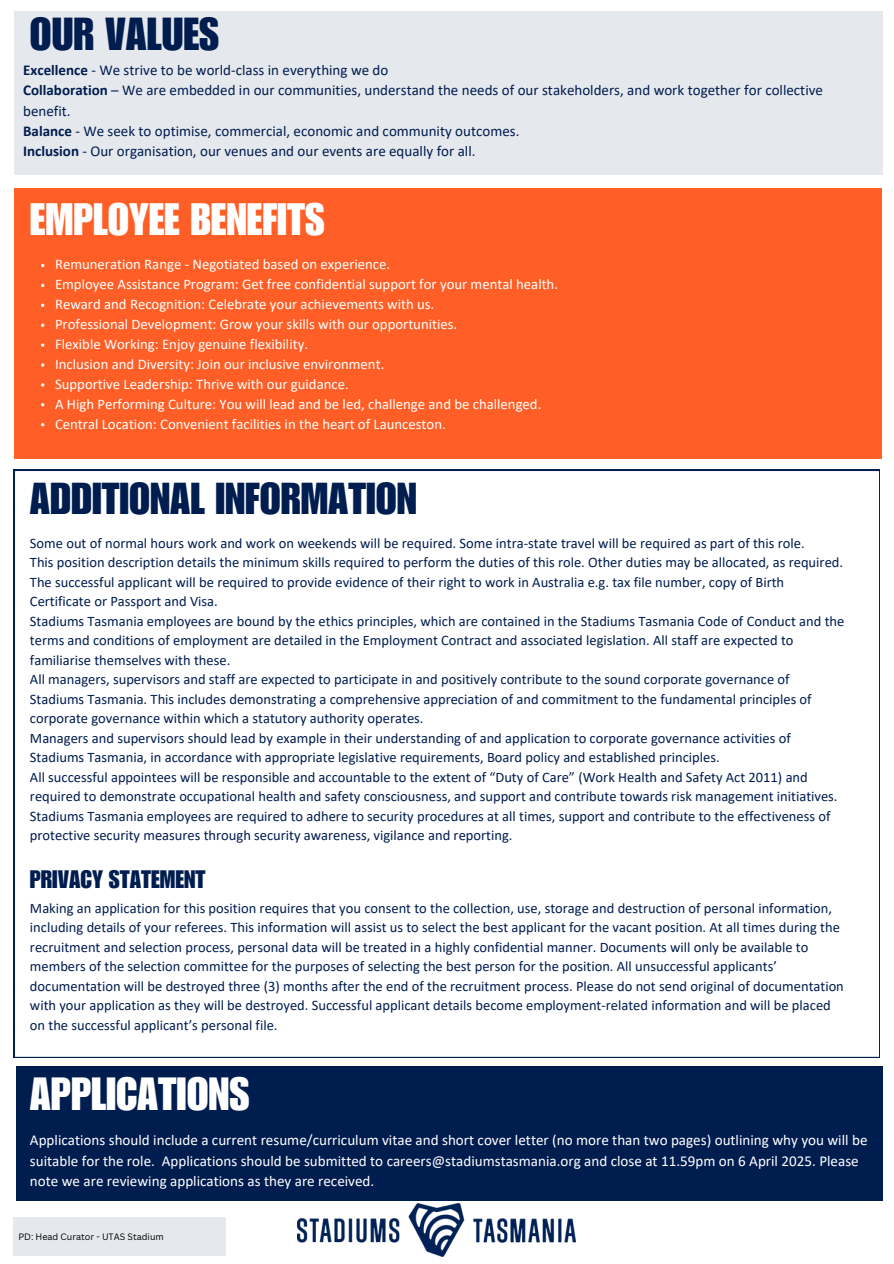
<style>
.page{position:relative;width:894px;height:1264px;background:#fff}
.page>*{position:absolute;margin:0;border:0;box-sizing:border-box;transform-origin:0 0}
.t1{font:45.3px "Impact LT Std";color:#fff}
.t2{font:45px "Impact LT Std";color:#001d4f}
.t3{font:44.25px "Impact LT Std";color:#fff}
.t4{font:43.5px "Impact LT Std";color:#001d4f}
.t5{font:24.6px "Impact LT Std";color:#001d4f}
.t6{font:15.15px/20.7px "Calibri";color:#fff}
.t7{font:15px/20.2px "Calibri";color:#001d4f}
.t8{font:14.7px "Calibri";color:#fff}
.t9{font:14.55px/19.5px "Calibri";color:#001d4f}
.t10{font:9px "Canva Sans";color:#000}
.s1{font-weight:700}
</style>
<div class="page">
<div style="left:14px;top:11px;width:868px;height:57px;background:#e5e8ed"></div>
<div style="left:14px;top:68px;width:868px;height:106px;background:#e5e8ed"></div>
<div style="left:14px;top:188px;width:868px;height:270px;background:#ff5f26"></div>
<img style="left:297px;top:1203px;width:278px;height:52px">
<div style="left:14px;top:1216px;width:212px;height:39px;background:#e5e8ed"></div>
<div style="left:16px;top:1066px;width:866px;height:135px;background:#001d4f"></div>
<svg style="left:14px;top:470px;width:865px;height:587px"></svg>
<svg style="left:41px;top:323px;width:3px;height:4px"></svg>
<svg style="left:41px;top:343px;width:3px;height:4px"></svg>
<h2 class="t2" style="left:30px;top:18px;width:191px">OUR VALUES</h2>
<h1 class="t7" style="left:23px;top:61px;width:801px"><span class="s1">Excellence</span> - We strive to be world-class in everything we do<br><span class="s1">Collaboration</span> – We are embedded in our communities, understand the needs of our stakeholders, and work together for collective benefit.<br><span class="s1">Balance</span> - We seek to optimise, commercial, economic and community outcomes.<br><span class="s1">Inclusion</span> - Our organisation, our venues and our events are equally for all.</h1>
<p class="t3" style="left:30px;top:203px;width:296px">EMPLOYEE BENEFITS</p>
<p class="t8" style="left:55px;top:258px;width:336px">Remuneration Range - Negotiated based on experience.</p>
<p class="t8" style="left:55px;top:278px;width:504px">Employee Assistance Program: Get free confidential support for your mental health.</p>
<p class="t8" style="left:55px;top:298px;width:381px">Reward and Recognition: Celebrate your achievements with us.</p>
<p class="t8" style="left:55px;top:318px;width:403px">Professional Development: Grow your skills with our opportunities.</p>
<p class="t8" style="left:55px;top:338px;width:254px">Flexible Working: Enjoy genuine flexibility.</p>
<p class="t8" style="left:55px;top:358px;width:331px">Inclusion and Diversity: Join our inclusive environment.</p>
<p class="t8" style="left:55px;top:378px;width:295px">Supportive Leadership: Thrive with our guidance.</p>
<p class="t8" style="left:55px;top:397px;width:488px">A High Performing Culture: You will lead and be led, challenge and be challenged.</p>
<h2 class="t8" style="left:55px;top:417px;width:392px">Central Location: Convenient facilities in the heart of Launceston.</h2>
<h2 class="t4" style="left:30px;top:483px;width:388px">ADDITIONAL INFORMATION</h2>
<h2 class="t9" style="left:30px;top:534px;width:815px">Some out of normal hours work and work on weekends will be required. Some intra-state travel will be required as part of this role.<br>This position description details the minimum skills required to perform the duties of this role. Other duties may be allocated, as required.<br>The successful applicant will be required to provide evidence of their right to work in Australia e.g. tax file number, copy of Birth Certificate or Passport and Visa.<br>Stadiums Tasmania employees are bound by the ethics principles, which are contained in the Stadiums Tasmania Code of Conduct and the terms and conditions of employment are detailed in the Employment Contract and associated legislation. All staff are expected to familiarise themselves with these.<br>All managers, supervisors and staff are expected to participate in and positively contribute to the sound corporate governance of Stadiums Tasmania. This includes demonstrating a comprehensive appreciation of and commitment to the fundamental principles of corporate governance within which a statutory authority operates.<br>Managers and supervisors should lead by example in their understanding of and application to corporate governance activities of Stadiums Tasmania, in accordance with appropriate legislative requirements, Board policy and established principles.<br>All successful appointees will be responsible and accountable to the extent of “Duty of Care” (Work Health and Safety Act 2011) and required to demonstrate occupational health and safety consciousness, and support and contribute towards risk management initiatives.<br>Stadiums Tasmania employees are required to adhere to security procedures at all times, support and contribute to the effectiveness of protective security measures through security awareness, vigilance and reporting.</h2>
<p class="t5" style="left:30px;top:870px;width:177px">PRIVACY STATEMENT</p>
<p class="t9" style="left:30px;top:899px;width:815px">Making an application for this position requires that you consent to the collection, use, storage and destruction of personal information, including details of your referees. This information will assist us to select the best applicant for the vacant position. At all times during the recruitment and selection process, personal data will be treated in a highly confidential manner. Documents will only be available to members of the selection committee for the purposes of selecting the best person for the position. All unsuccessful applicants’ documentation will be destroyed three (3) months after the end of the recruitment process. Please do not send original of documentation with your application as they will be destroyed. Successful applicant details become employment-related information and will be placed on the successful applicant’s personal file.</p>
<h2 class="t1" style="left:30px;top:1077px;width:221px">APPLICATIONS</h2>
<h2 class="t6" style="left:30px;top:1130px;width:838px">Applications should include a current resume/curriculum vitae and short cover letter (no more than two pages) outlining why you will be suitable for the role. Applications should be submitted to careers@stadiumstasmania.org and close at 11.59pm on 6 April 2025. Please note we are reviewing applications as they are received.</h2>
<h1 class="t10" style="left:18px;top:1229px;width:147px">PD: Head Curator - UTAS Stadium</h1>
</div>
